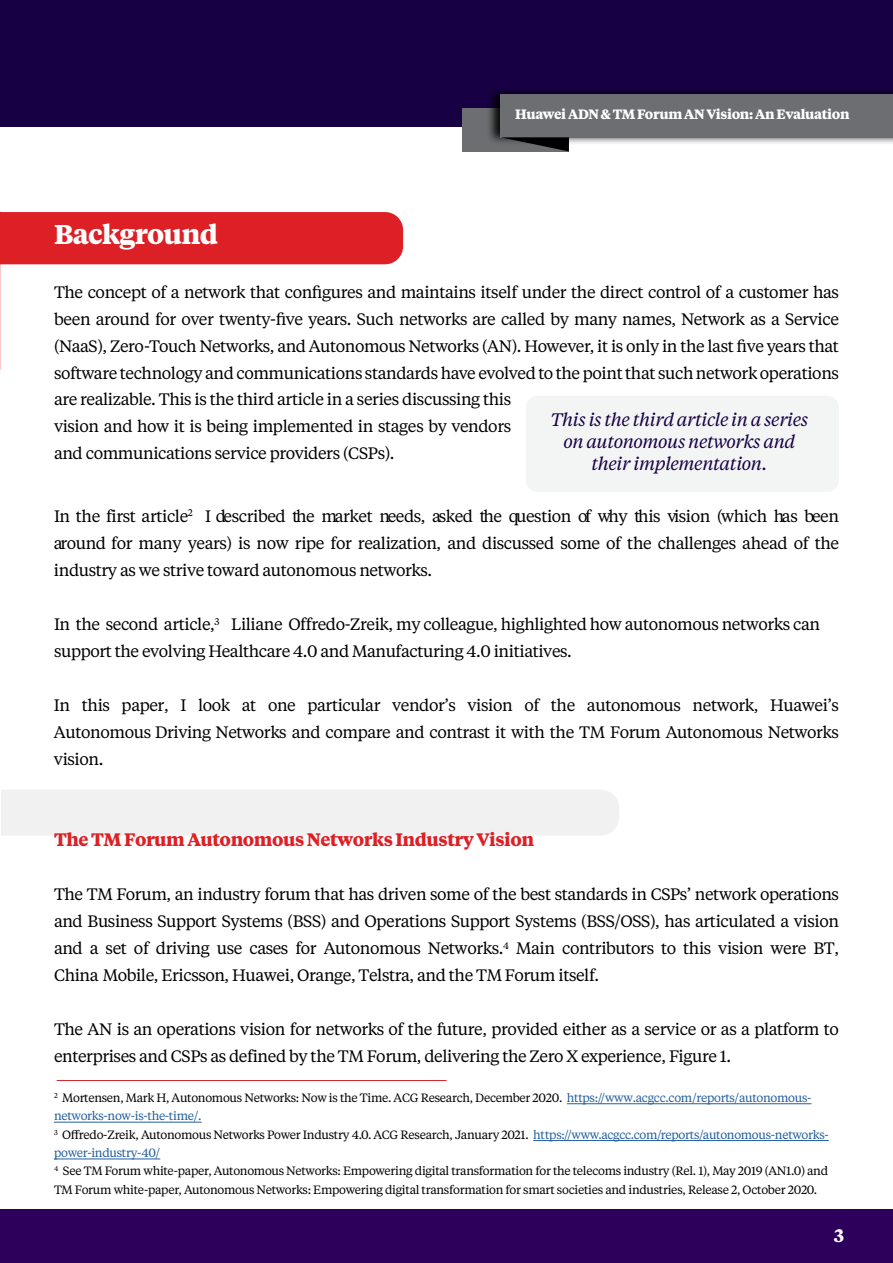
<style>
.page{position:relative;width:893px;height:1263px;background:#fff}
.page>*{position:absolute;margin:0;border:0;box-sizing:border-box;transform-origin:0 0}
.t1{font:700 27px "Tiempos Text";letter-spacing:-.025em;color:#fff}
.t2{font:italic 18px/21.6px "Tiempos Text";letter-spacing:-.025em;color:#180044;text-align:center}
.t3{font:700 18px "Tiempos Text";letter-spacing:-.025em;color:#dd2026}
.t4{font:700 18px "Tiempos Text";color:#fff}
.t5{font:16.5px/27px "Tiempos Text";letter-spacing:-.025em;color:#000;text-align:justify}
.t6{font:700 13.5px "Tiempos Text";letter-spacing:-.025em;color:#fff}
.t7{font:12px/18.5px "Tiempos Text";letter-spacing:-.025em;color:#000}
.s1{color:#215e9e}
</style>
<div class="page">
<div style="left:0;top:0;width:893px;height:127px;background:#180044"></div>
<div style="left:0;top:1209px;width:893px;height:54px;background:#2d005b"></div>
<div style="left:463px;top:108px;width:106px;height:43px;background:#6d6e71"></div>
<div style="left:486px;top:86px;width:407px;height:59px;background:#000;opacity:.92"></div>
<div style="left:501px;top:94px;width:392px;height:43px;background:#6d6e71"></div>
<svg style="left:501px;top:137px;width:68px;height:14px"></svg>
<div style="left:1px;top:790px;width:618px;height:45px;background:#f1f1f2"></div>
<div style="left:526px;top:396px;width:313px;height:96px;background:#f3f4f4;border-radius:12px"></div>
<div style="left:0;top:212px;width:403px;height:52px;background:#dd2026"></div>
<hr style="left:57px;top:1080px;width:389px;height:1px;background:#d2232a">
<hr style="left:54px;top:1159px;width:106px;height:1px;background:#215e9e">
<hr style="left:533px;top:1140px;width:296px;height:1px;background:#215e9e">
<hr style="left:54px;top:1122px;width:148px;height:1px;background:#215e9e">
<hr style="left:567px;top:1103px;width:244px;height:1px;background:#215e9e">
<p class="t6" style="left:515px;top:105px;width:336px">Huawei ADN &amp; TM Forum AN Vision: An Evaluation</p>
<h1 class="t1" style="left:54px;top:215px;width:166px">Background</h1>
<p class="t5" style="left:54px;top:278px;width:786px">The concept of a network that configures and maintains itself under the direct control of a customer has been around for over twenty-five years. Such networks are called by many names, Network as a Service (NaaS), Zero-Touch Networks, and Autonomous Networks (AN). However, it is only in the last five years that software technology and communications standards have evolved to the point that such network operations</p>
<p class="t5" style="left:54px;top:385px;width:459px">are realizable. This is the third article in a series discussing this vision and how it is being implemented in stages by vendors and communications service providers (CSPs).</p>
<p class="t2" style="left:551px;top:408px;width:259px">This is the third article in a series on autonomous networks and their implementation.</p>
<p class="t5" style="left:54px;top:502px;width:787px">In the first article<sup>2</sup> I described the market needs, asked the question of why this vision (which has been around for many years) is now ripe for realization, and discussed some of the challenges ahead of the industry as we strive toward autonomous networks.</p>
<p class="t5" style="left:54px;top:610px;width:768px">In the second article,<sup>3</sup> Liliane Offredo-Zreik, my colleague, highlighted how autonomous networks can support the evolving Healthcare 4.0 and Manufacturing 4.0 initiatives.</p>
<p class="t5" style="left:54px;top:691px;width:786px">In this paper, I look at one particular vendor’s vision of the autonomous network, Huawei’s Autonomous Driving Networks and compare and contrast it with the TM Forum Autonomous Networks vision.</p>
<p class="t3" style="left:54px;top:827px;width:482px">The TM Forum Autonomous Networks Industry Vision</p>
<p class="t5" style="left:54px;top:880px;width:786px">The TM Forum, an industry forum that has driven some of the best standards in CSPs’ network operations and Business Support Systems (BSS) and Operations Support Systems (BSS/OSS), has articulated a vision and a set of driving use cases for Autonomous Networks.<sup>4</sup> Main contributors to this vision were BT, China Mobile, Ericsson, Huawei, Orange, Telstra, and the TM Forum itself.</p>
<p class="t5" style="left:54px;top:1015px;width:786px">The AN is an operations vision for networks of the future, provided either as a service or as a platform to enterprises and CSPs as defined by the TM Forum, delivering the Zero X experience, Figure 1.</p>
<p class="t7" style="left:54px;top:1088px;width:776px"><sup>2</sup> Mortensen, Mark H, Autonomous Networks: Now is the Time. ACG Research, December 2020. <span class="s1">https://www.acgcc.com/reports/autonomous&shy;networks-now-is-the-time/.<br></span><sup>3</sup> Offredo-Zreik, Autonomous Networks Power Industry 4.0. ACG Research, January 2021. <span class="s1">https://www.acgcc.com/reports/autonomous-networks&shy;power-industry-40/<br></span><sup>4</sup> See TM Forum white-paper, Autonomous Networks: Empowering digital transformation for the telecoms industry (Rel. 1), May 2019 (AN1.0) and TM Forum white-paper, Autonomous Networks: Empowering digital transformation for smart societies and industries, Release 2, October 2020.</p>
<p class="t4" style="left:834px;top:1223px;width:12px">3</p>
</div>
